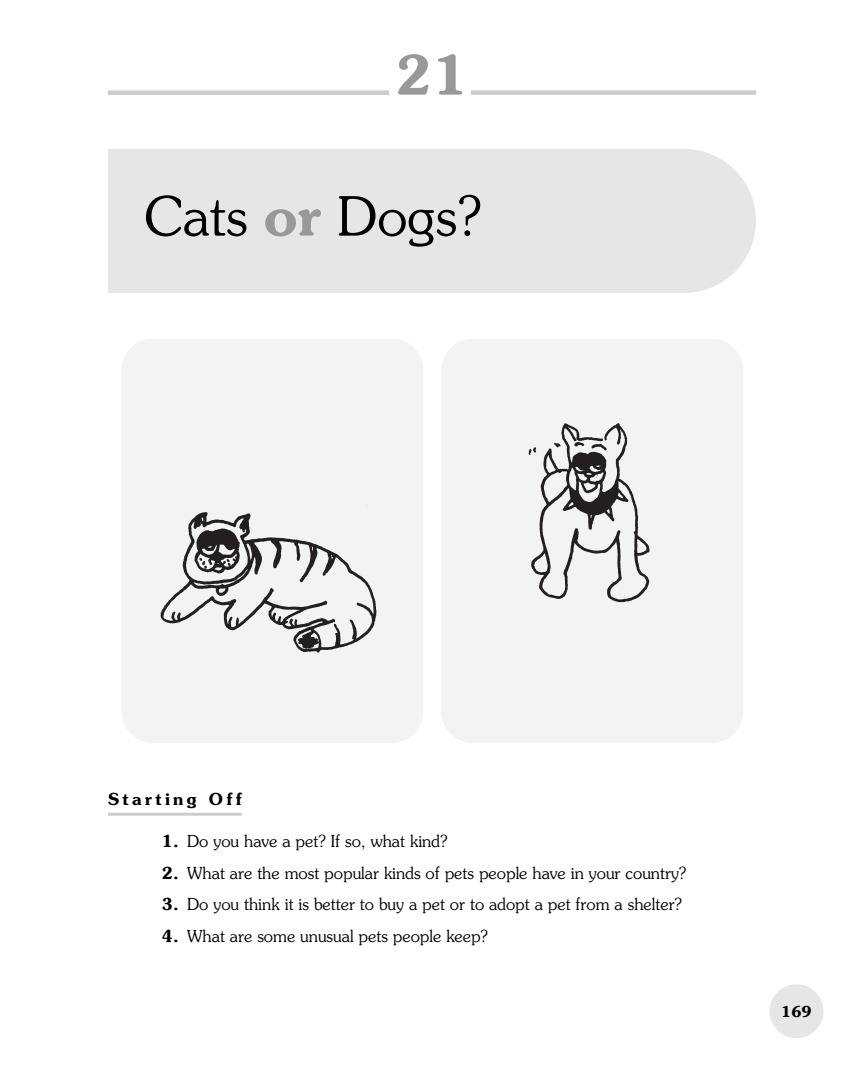
<style>
.page{position:relative;width:864px;height:1080px;background:#fff}
.page>*{position:absolute;margin:0;border:0;box-sizing:border-box;transform-origin:0 0}
.t1{font:300 54px "Souvenir";color:#000}
.t2{font:600 54px "Souvenir";color:#999}
.t3{font:300 16.5px "Souvenir";color:#000}
.t4{font:600 16.5px "Souvenir";letter-spacing:.2em;color:#000}
.t5{font:600 15px "Souvenir";color:#000}
.s1{font-weight:600;color:#999}
.s2{font-weight:600}
</style>
<div class="page">
<div style="left:34px;top:149px;width:722px;height:144px;background:#e6e6e6;border-radius:72px"></div>
<div style="left:14px;top:140px;width:94px;height:194px;background:#fff"></div>
<div style="left:770px;top:984px;width:54px;height:54px;background:#e6e6e6;border-radius:50%"></div>
<div style="left:108px;top:90px;width:281px;height:5px;background:#ccc"></div>
<div style="left:471px;top:90px;width:285px;height:5px;background:#ccc"></div>
<div style="left:122px;top:339px;width:301px;height:404px;background:#f2f3f4;border-radius:32px"></div>
<div style="left:441px;top:339px;width:302px;height:404px;background:#f2f3f4;border-radius:32px"></div>
<img style="left:160px;top:505px;width:217px;height:148px">
<img style="left:528px;top:423px;width:122px;height:180px">
<hr style="left:108px;top:813px;width:134px;height:3px;background:#ccc">
<h1 class="t2" style="left:395px;top:53px;width:75px">21</h1>
<h1 class="t1" style="left:144px;top:194px;width:339px">Cats <span class="s1">or</span> Dogs?</h1>
<p class="t4" style="left:108px;top:793px;width:135px">Starting Off</p>
<p class="t3" style="left:162px;top:835px;width:287px"><span class="s2">1.</span> Do you have a pet? If so, what kind?</p>
<p class="t3" style="left:162px;top:866px;width:526px"><span class="s2">2.</span> What are the most popular kinds of pets people have in your country?</p>
<p class="t3" style="left:162px;top:898px;width:522px"><span class="s2">3.</span> Do you think it is better to buy a pet or to adopt a pet from a shelter?</p>
<p class="t3" style="left:162px;top:929px;width:328px"><span class="s2">4.</span> What are some unusual pets people keep?</p>
<p class="t5" style="left:781px;top:1006px;width:32px">169</p>
</div>
